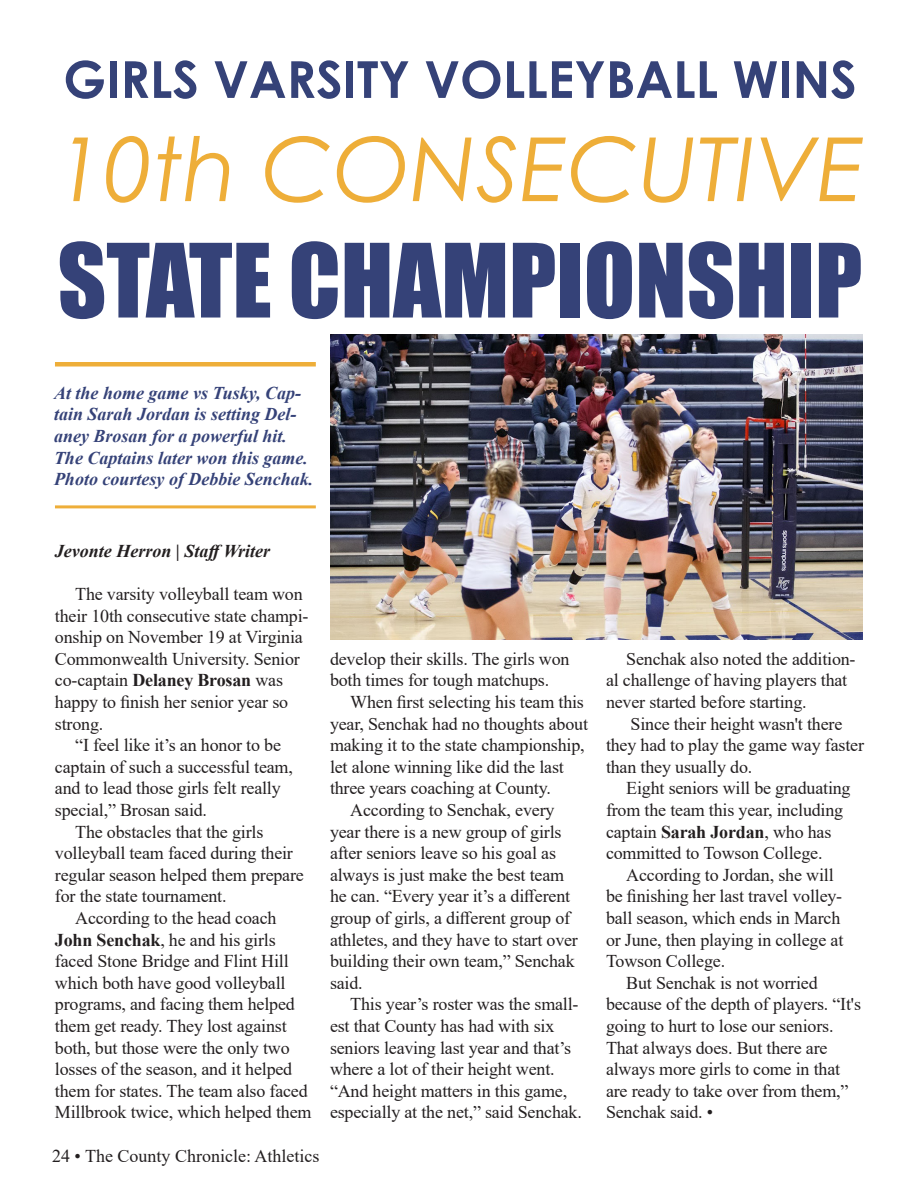
<style>
.page{position:relative;width:918px;height:1188px;background:#fff}
.page>*{position:absolute;margin:0;border:0;box-sizing:border-box;transform-origin:0 0}
.t1{font:94.5px "Impact";color:#354278}
.t2{font:italic 88.5px "Century Gothic";color:#eeae39}
.t3{font:700 51px "Century Gothic";color:#354278}
.t4{font:18px/21.6px "Times New Roman";letter-spacing:-.01em;color:#231f20}
.default_caption{font:italic 700 18px/21.6px "Times New Roman";color:#354278}
.byline{font:italic 700 18px "Times New Roman";color:#231f20}
.s1{font-weight:700}
</style>
<div class="page">
<img style="left:330px;top:335px;width:532px;height:304px">
<div style="left:55px;top:362px;width:261px;height:5px;background:#eeae39"></div>
<hr style="left:55px;top:505px;width:261px;height:3px;background:#eeae39">
<p class="t3" style="left:63px;top:41px;width:795px">GIRLS VARSITY VOLLEYBALL WINS</p>
<p class="t2" style="left:55px;top:107px;width:811px">10th CONSECUTIVE</p>
<p class="t1" style="left:58px;top:207px;width:806px">STATE CHAMPIONSHIP</p>
<p class="default_caption" style="left:54px;top:382px;width:261px">At the home game vs Tusky, Cap&shy;tain Sarah Jordan is setting Del&shy;aney Brosan for a powerful hit.<br>The Captains later won this game.<br>Photo courtesy of Debbie Senchak.</p>
<p class="byline" style="left:55px;top:538px;width:217px">Jevonte Herron | StaffWriter</p>
<p class="t4" style="left:55px;top:583px;width:255px;text-indent:20px">The varsity volleyball team won their 10th consecutive state champi&shy;onship on November 19 at Virginia<br>Commonwealth University. Senior co-captain <span class="s1">Delaney Brosan</span> was happy to finish her senior year so strong.</p>
<p class="t4" style="left:55px;top:734px;width:239px;text-indent:20px">“I feel like it’s an honor to be captain of such a successful team, and to lead those girls felt really special,” Brosan said.</p>
<p class="t4" style="left:55px;top:820px;width:250px;text-indent:20px">The obstacles that the girls volleyball team faced during their regular season helped them prepare for the state tournament.</p>
<p class="t4" style="left:55px;top:907px;width:258px;text-indent:20px">According to the head coach<br><span class="s1">John Senchak</span>, he and his girls faced Stone Bridge and Flint Hill which both have good volleyball programs, and facing them helped them get ready. They lost against both, but those were the only two losses of the season, and it helped them for states. The team also faced<br>Millbrook twice, which helped them</p>
<p class="t4" style="left:52px;top:1144px;width:269px">24 • The County Chronicle: Athletics</p>
<p class="t4" style="left:330px;top:647px;width:241px">develop their skills. The girls won both times for tough matchups.</p>
<p class="t4" style="left:330px;top:691px;width:260px;text-indent:20px">When first selecting his team this year, Senchak had no thoughts about making it to the state championship, let alone winning like did the last three years coaching at County.</p>
<p class="t4" style="left:330px;top:799px;width:249px;text-indent:20px">According to Senchak, every year there is a new group of girls after seniors leave so his goal as always is just make the best team he can. “Every year it’s a different group of girls, a different group of athletes, and they have to start over building their own team,” Senchak said.</p>
<p class="t4" style="left:330px;top:993px;width:253px;text-indent:20px">This year’s roster was the small&shy;est that County has had with six seniors leaving last year and that’s where a lot of their height went. “And height matters in this game, especially at the net,” said Senchak.</p>
<p class="t4" style="left:606px;top:647px;width:251px;text-indent:20px">Senchak also noted the addition&shy;al challenge of having players that never started before starting.</p>
<p class="t4" style="left:606px;top:712px;width:260px;text-indent:25px">Since their height wasn't there they had to play the game way faster than they usually do.</p>
<p class="t4" style="left:606px;top:777px;width:246px;text-indent:20px">Eight seniors will be graduating from the team this year, including captain <span class="s1">Sarah Jordan</span>, who has committed to Towson College.</p>
<p class="t4" style="left:606px;top:863px;width:239px;text-indent:20px">According to Jordan, she will be finishing her last travel volley&shy;ball season, which ends in March or June, then playing in college at<br>Towson College.</p>
<p class="t4" style="left:606px;top:971px;width:257px;text-indent:20px">But Senchak is not worried because of the depth of players. “It's going to hurt to lose our seniors.<br>That always does. But there are always more girls to come in that are ready to take over from them,”<br>Senchak said. •</p>
</div>
